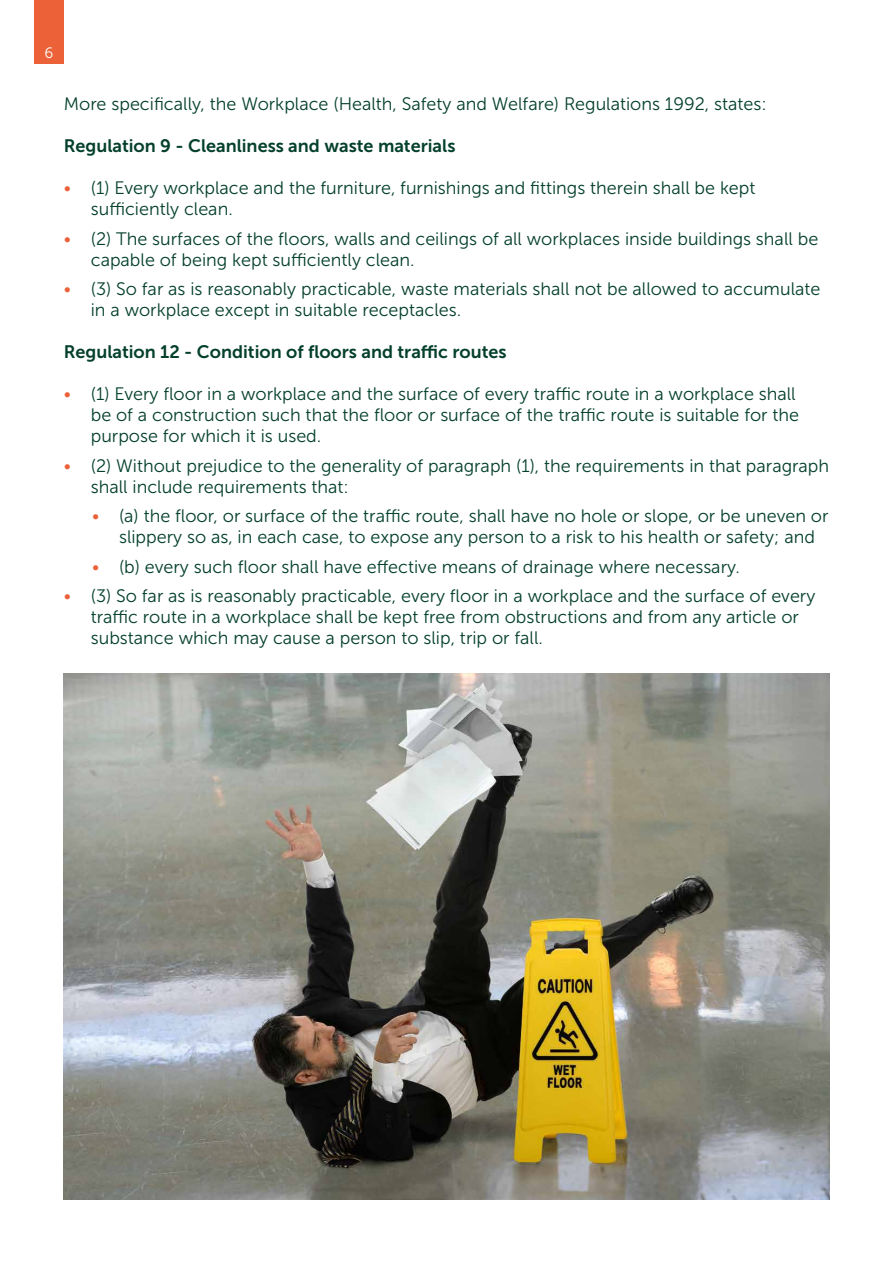
<style>
.page{position:relative;width:893px;height:1263px;background:#fff}
.page>*{position:absolute;margin:0;border:0;box-sizing:border-box;transform-origin:0 0}
.t1{font:18px/21px "Museo Sans 300";color:#04402b}
.t2{font:18px "Museo Sans 700";color:#04402b}
.t3{font:15px "Museo Sans 300";color:#fff}
.s1{color:#ec6138}
</style>
<div class="page">
<div style="left:34px;top:0;width:30px;height:64px;background:#ec6138"></div>
<img style="left:64px;top:673px;width:765px;height:526px">
<p class="t3" style="left:44px;top:45px;width:10px">6</p>
<p class="t1" style="left:64px;top:94px;width:704px">More specifically, the Workplace (Health, Safety and Welfare) Regulations 1992, states:</p>
<p class="t2" style="left:64px;top:136px;width:393px">Regulation 9 - Cleanliness and waste materials</p>
<p class="t1" style="left:91px;top:178px;width:666px;text-indent:-27px"><span class="s1">•</span> (1) Every workplace and the furniture, furnishings and fittings therein shall be kept sufficiently clean.</p>
<p class="t1" style="left:91px;top:228px;width:729px;text-indent:-27px"><span class="s1">•</span> (2) The surfaces of the floors, walls and ceilings of all workplaces inside buildings shall be capable of being kept sufficiently clean.</p>
<p class="t1" style="left:91px;top:279px;width:731px;text-indent:-27px"><span class="s1">•</span> (3) So far as is reasonably practicable, waste materials shall not be allowed to accumulate in a workplace except in suitable receptacles.</p>
<p class="t2" style="left:64px;top:342px;width:444px">Regulation 12 - Condition of floors and traffic routes</p>
<p class="t1" style="left:91px;top:384px;width:710px;text-indent:-27px"><span class="s1">•</span> (1) Every floor in a workplace and the surface of every traffic route in a workplace shall be of a construction such that the floor or surface of the traffic route is suitable for the purpose for which it is used.</p>
<p class="t1" style="left:91px;top:455px;width:740px;text-indent:-27px"><span class="s1">•</span> (2) Without prejudice to the generality of paragraph (1), the requirements in that paragraph shall include requirements that:</p>
<p class="t1" style="left:119px;top:506px;width:711px;text-indent:-27px"><span class="s1">•</span> (a) the floor, or surface of the traffic route, shall have no hole or slope, or be uneven or slippery so as, in each case, to expose any person to a risk to his health or safety; and</p>
<p class="t1" style="left:92px;top:556px;width:649px"><span class="s1">•</span> (b) every such floor shall have effective means of drainage where necessary.</p>
<p class="t1" style="left:91px;top:586px;width:726px;text-indent:-27px"><span class="s1">•</span> (3) So far as is reasonably practicable, every floor in a workplace and the surface of every traffic route in a workplace shall be kept free from obstructions and from any article or substance which may cause a person to slip, trip or fall.</p>
</div>
